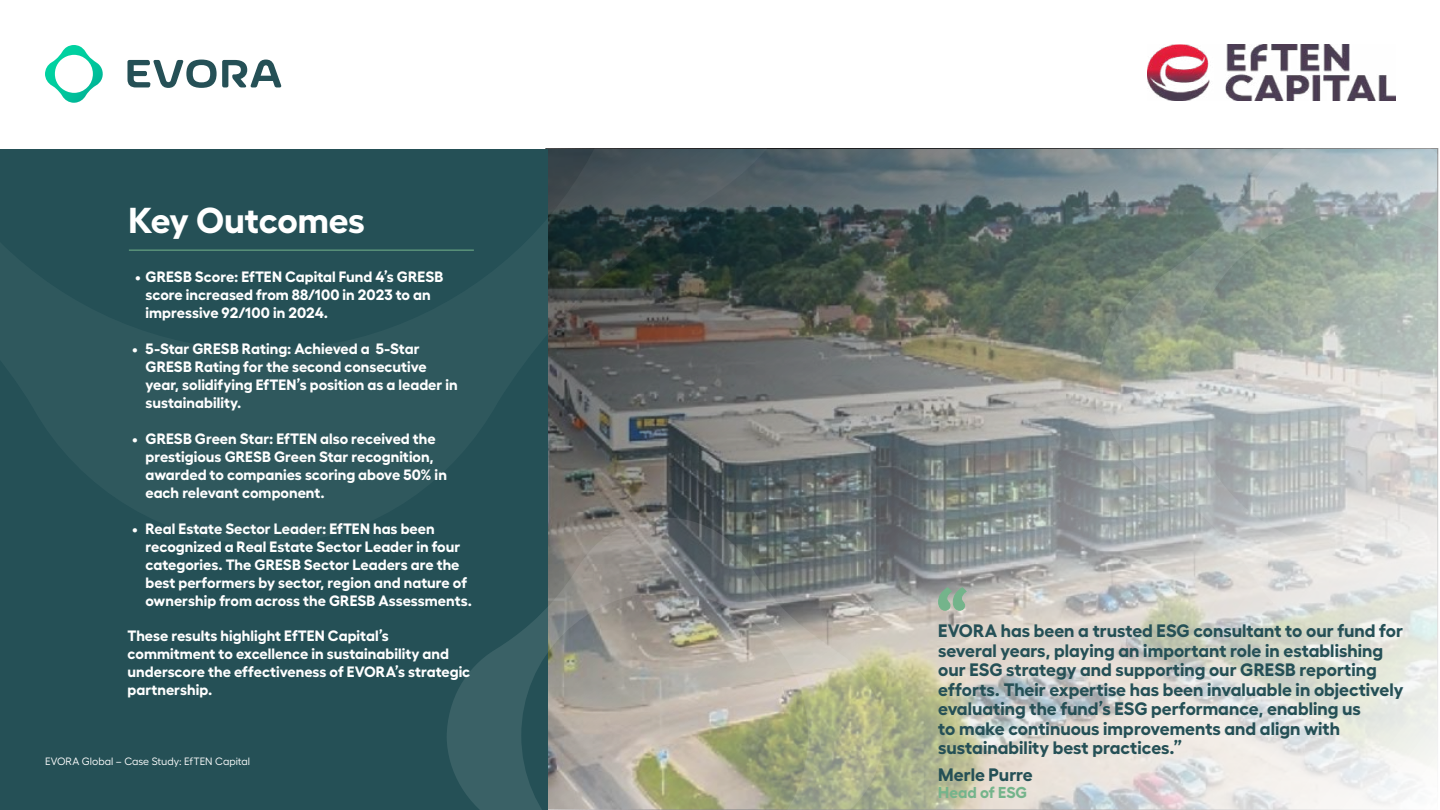
<style>
.page{position:relative;width:1440px;height:810px;background:#fff}
.page>*{position:absolute;margin:0;border:0;box-sizing:border-box;transform-origin:0 0}
.t1{font:700 36px "Hellix";letter-spacing:-.01em;color:#fff}
.t2{font:700 18px/19.5px "Hellix";color:#255056}
.t3{font:700 15.75px "Hellix";color:#74b48b}
.t4{font:700 15px/18px "Hellix";color:#fff}
.t5{font:10.57px "Hellix";color:#fff}
</style>
<div class="page">
<img style="left:837px;top:150px;width:600px;height:658px">
<div style="left:0;top:149px;width:548px;height:661px;background:#255056"></div>
<svg style="left:1099px;top:148px;width:340px;height:490px"></svg>
<svg style="left:447px;top:512px;width:442px;height:298px"></svg>
<svg style="left:129px;top:148px;width:708px;height:396px"></svg>
<svg style="left:127px;top:60px;width:155px;height:28px"></svg>
<svg style="left:45px;top:45px;width:58px;height:58px"></svg>
<hr style="left:129px;top:250px;width:345px;height:1px;background:#74b48b">
<svg style="left:938px;top:587px;width:29px;height:24px"></svg>
<img style="left:1147px;top:45px;width:248px;height:55px">
<h1 class="t1" style="left:129px;top:191px;width:238px">Key Outcomes</h1>
<p class="t4" style="left:146px;top:266px;width:299px;text-indent:-10px">• GRESB Score: EfTEN Capital Fund 4’s GRESB score increased from 88/100 in 2023 to an impressive 92/100 in 2024.</p>
<p class="t4" style="left:146px;top:338px;width:314px;text-indent:-14px">• 5-Star GRESB Rating: Achieved a 5-Star GRESB Rating for the second consecutive year, solidifying EfTEN’s position as a leader in sustainability.</p>
<p class="t4" style="left:146px;top:428px;width:303px;text-indent:-14px">• GRESB Green Star: EfTEN also received the prestigious GRESB Green Star recognition, awarded to companies scoring above 50% in each relevant component.</p>
<p class="t4" style="left:146px;top:518px;width:328px;text-indent:-14px">• Real Estate Sector Leader: EfTEN has been recognized a Real Estate Sector Leader in four categories. The GRESB Sector Leaders are the best performers by sector, region and nature of ownership from across the GRESB Assessments.</p>
<p class="t4" style="left:128px;top:625px;width:344px">These results highlight EfTEN Capital’s commitment to excellence in sustainability and underscore the effectiveness of EVORA’s strategic partnership.</p>
<p class="t5" style="left:45px;top:753px;width:207px">EVORA Global – Case Study: EfTEN Capital</p>
<p class="t2" style="left:938px;top:619px;width:467px">EVORA has been a trusted ESG consultant to our fund for several years, playing an important role in establishing our ESG strategy and supporting our GRESB reporting efforts. Their expertise has been invaluable in objectively evaluating the fund’s ESG performance, enabling us<br>to make continuous improvements and align with sustainability best practices.”</p>
<p class="t2" style="left:938px;top:763px;width:96px">Merle Purre</p>
<p class="t3" style="left:938px;top:779px;width:90px">Head of ESG</p>
</div>
